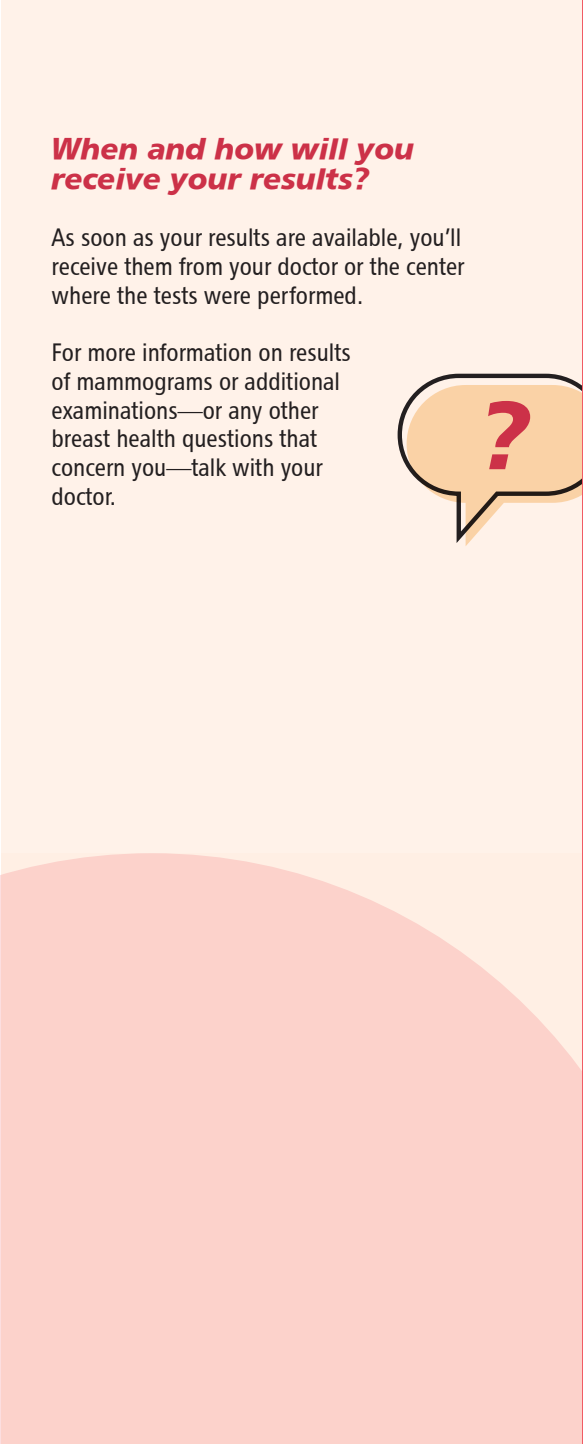
<style>
.page{position:relative;width:583px;height:1444px;background:#fff}
.page>*{position:absolute;margin:0;border:0;box-sizing:border-box;transform-origin:0 0}
.t1{font:95.75px "Chaloult Gras Italique Normal";color:#cc3148}
.t2{font:30px/30px "Chaloult Gras Italique Normal";letter-spacing:-.01em;color:#cc3148}
.t3{font:25px/28.8px "Chaloult Cond Normal";color:#231f20}
</style>
<div class="page">
<div style="left:2px;top:0;width:579px;height:1444px;background:#fff2e9"></div>
<svg style="left:0;top:853px;width:581px;height:591px;background:#fcd4cd"></svg>
<hr style="left:581px;top:0;width:1px;height:1444px;background:#f15b65">
<svg style="left:397px;top:374px;width:184px;height:129px;background:#eac9a5"></svg>
<p class="t2" style="left:52px;top:132px;width:364px">When and how will you receive your results?</p>
<p class="t3" style="left:52px;top:223px;width:414px">As soon as your results are available, you’ll receive them from your doctor or the center where the tests were performed.</p>
<p class="t3" style="left:52px;top:338px;width:300px">For more information on results of mammograms or additional examinations—or any other breast health questions that concern you—talk with your doctor.</p>
<h1 class="t1" style="left:478px;top:373px;width:54px">?</h1>
</div>
